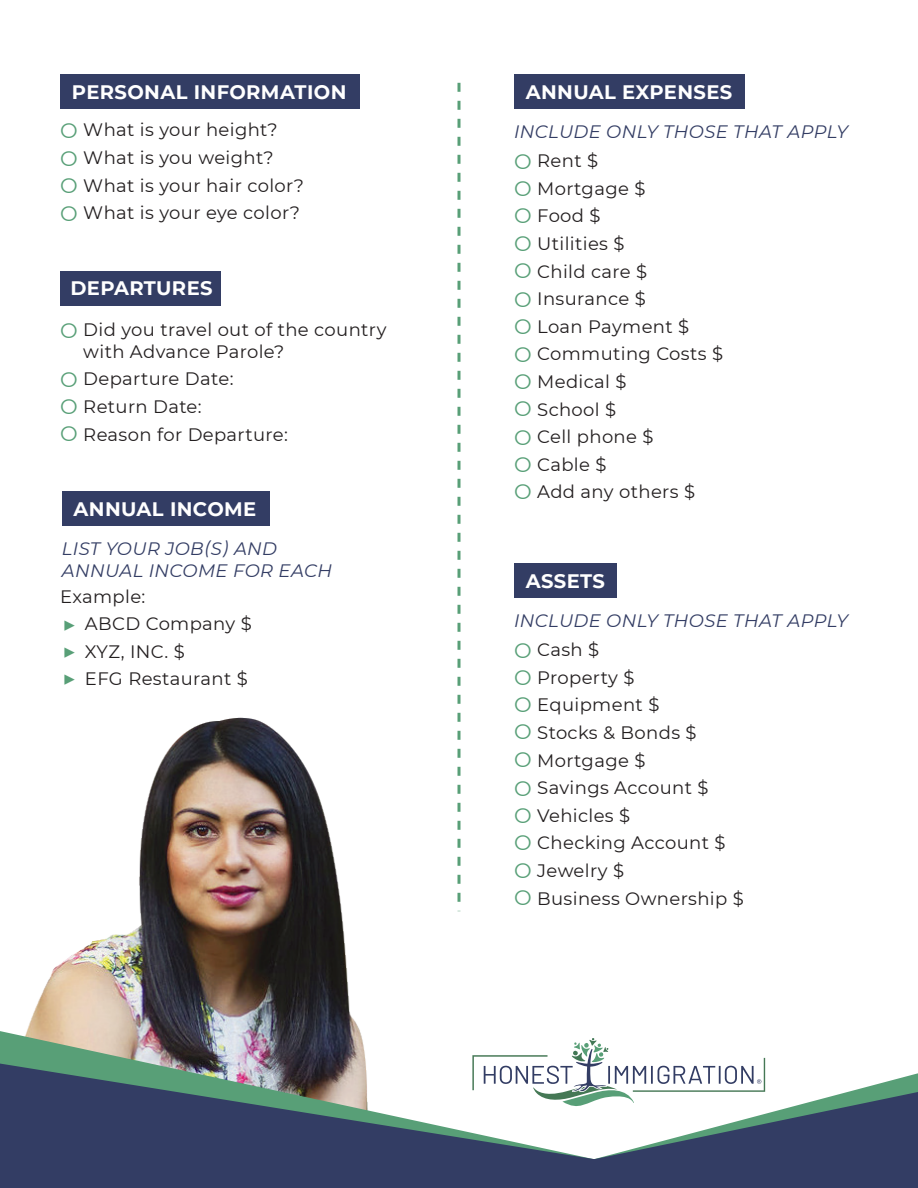
<style>
.page{position:relative;width:918px;height:1188px;background:#fff}
.page>*{position:absolute;margin:0;border:0;box-sizing:border-box;transform-origin:0 0}
.t1{font:24px/27px "Montserrat";color:#589f77;text-align:justify}
.t2{font:21px/27.5px "Montserrat";color:#589f77;text-align:justify}
.t3{font:700 19.5px "Montserrat";letter-spacing:.02em;color:#fff}
.t4{font:18px/27.6px "Montserrat";letter-spacing:.02em;color:#231f20}
.t5{font:italic 18px/21.5px "Montserrat";letter-spacing:.02em;color:#333d64}
</style>
<div class="page">
<img style="left:27px;top:717px;width:333px;height:314px">
<img style="left:0;top:1031px;width:366px;height:33px">
<svg style="left:0;top:1064px;width:472px;height:124px;background:#536278"></svg>
<div style="left:60px;top:75px;width:300px;height:34px;background:#333d64"></div>
<div style="left:60px;top:271px;width:161px;height:34px;background:#333d64"></div>
<div style="left:62px;top:492px;width:207px;height:34px;background:#333d64"></div>
<div style="left:514px;top:564px;width:103px;height:34px;background:#333d64"></div>
<div style="left:514px;top:75px;width:231px;height:34px;background:#333d64"></div>
<svg style="left:458px;top:83px;width:2px;height:828px"></svg>
<svg style="left:472px;top:1038px;width:446px;height:150px"></svg>
<p class="t3" style="left:72px;top:78px;width:276px">PERSONAL INFORMATION</p>
<p class="t4" style="left:83px;top:116px;width:222px">What is your height?<br>What is you weight?<br>What is your hair color?<br>What is your eye color?</p>
<p class="t2" style="left:60px;top:116px;width:19px">O O O O</p>
<p class="t3" style="left:70px;top:274px;width:144px">DEPARTURES</p>
<p class="t4" style="left:83px;top:318px;width:305px;line-height:21.6px">Did you travel out of the country with Advance Parole?</p>
<p class="t4" style="left:83px;top:365px;width:206px">Departure Date:<br>Return Date:<br>Reason for Departure:</p>
<p class="t2" style="left:60px;top:316px;width:19px">O</p>
<p class="t2" style="left:60px;top:365px;width:19px;line-height:27px">O O O</p>
<p class="t3" style="left:74px;top:495px;width:184px">ANNUAL INCOME</p>
<p class="t5" style="left:62px;top:538px;width:272px">LIST YOUR JOB(S) AND<br>ANNUAL INCOME FOR EACH</p>
<p class="t4" style="left:60px;top:582px;width:87px">Example:</p>
<h1 class="t1" style="left:62px;top:609px;width:16px">▶ ▶ ▶</h1>
<p class="t4" style="left:85px;top:609px;width:168px">ABCD Company $<br>XYZ, INC. $<br>EFG Restaurant $</p>
<p class="t3" style="left:526px;top:78px;width:208px">ANNUAL EXPENSES</p>
<p class="t5" style="left:514px;top:121px;width:335px">INCLUDE ONLY THOSE THAT APPLY</p>
<p class="t2" style="left:514px;top:147px;width:19px">O O O O O O O O O O O O O</p>
<p class="t4" style="left:537px;top:146px;width:187px">Rent $<br>Mortgage $<br>Food $<br>Utilities $<br>Child care $<br>Insurance $<br>Loan Payment $<br>Commuting Costs $<br>Medical $<br>School $<br>Cell phone $<br>Cable $<br>Add any others $</p>
<p class="t3" style="left:526px;top:567px;width:81px">ASSETS</p>
<p class="t5" style="left:514px;top:610px;width:335px">INCLUDE ONLY THOSE THAT APPLY</p>
<p class="t2" style="left:514px;top:636px;width:19px">O O O O O O O O O O</p>
<p class="t4" style="left:537px;top:635px;width:208px">Cash $<br>Property $<br>Equipment $<br>Stocks &amp; Bonds $<br>Mortgage $<br>Savings Account $<br>Vehicles $<br>Checking Account $<br>Jewelry $<br>Business Ownership $</p>
</div>
